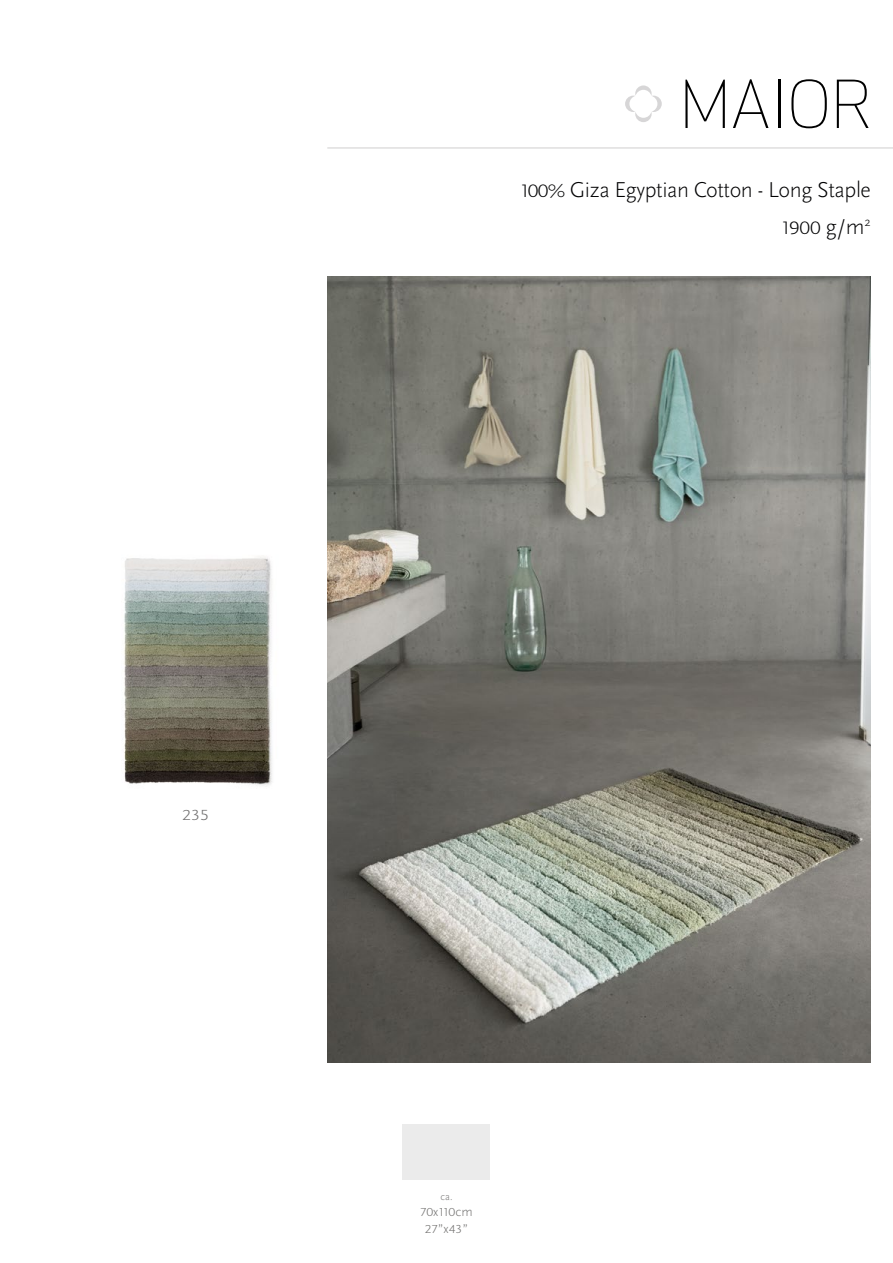
<style>
.page{position:relative;width:893px;height:1263px;background:#fff}
.page>*{position:absolute;margin:0;border:0;box-sizing:border-box;transform-origin:0 0}
.t1{font:300 64.5px "Apex Sans";color:#000}
.t2{font:300 22.5px "Scala Sans Pro";letter-spacing:-.02em;color:#020203}
.t3{font:300 18.9px "Scala Sans Pro";color:#020203;scale:1.11 1}
.t4{font:300 15.3px "Scala Sans Pro";color:#706f6f;scale:1.18 1}
.t5{font:300 12.15px/16.2px "Scala Sans Pro";letter-spacing:.01em;color:#71706f;text-align:center;scale:1.11 1}
.t6{font:300 10.5px "Scala Sans Pro";color:#71706f}
.s1{font-size:18.9px}
.s2{font-size:22.5px}
.s3{font-size:13.5px}
</style>
<div class="page">
<img style="left:327px;top:277px;width:544px;height:785px">
<svg style="left:625px;top:85px;width:37px;height:37px"></svg>
<hr style="left:327px;top:148px;width:566px;height:1px;background:#cfcece">
<img style="left:124px;top:557px;width:148px;height:229px">
<div style="left:403px;top:1124px;width:87px;height:56px;background:#ebebeb"></div>
<h1 class="t1" style="left:680px;top:63px;width:192px">MAIOR</h1>
<p class="t2" style="left:521px;top:176px;width:352px"><span class="s1">100%</span> Giza Egyptian Cotton - Long Staple</p>
<p class="t3" style="left:782px;top:217px;width:82px">1900 <span class="s2">g/m</span><sup>2</sup></p>
<p class="t4" style="left:182px;top:807px;width:24px">235</p>
<p class="t6" style="left:440px;top:1191px;width:14px">ca.</p>
<p class="t5" style="left:420px;top:1204px;width:49px">70<span class="s3">x</span>110<span class="s3">cm<br></span>27<span class="s3">”x</span>43<span class="s3">”</span></p>
</div>
